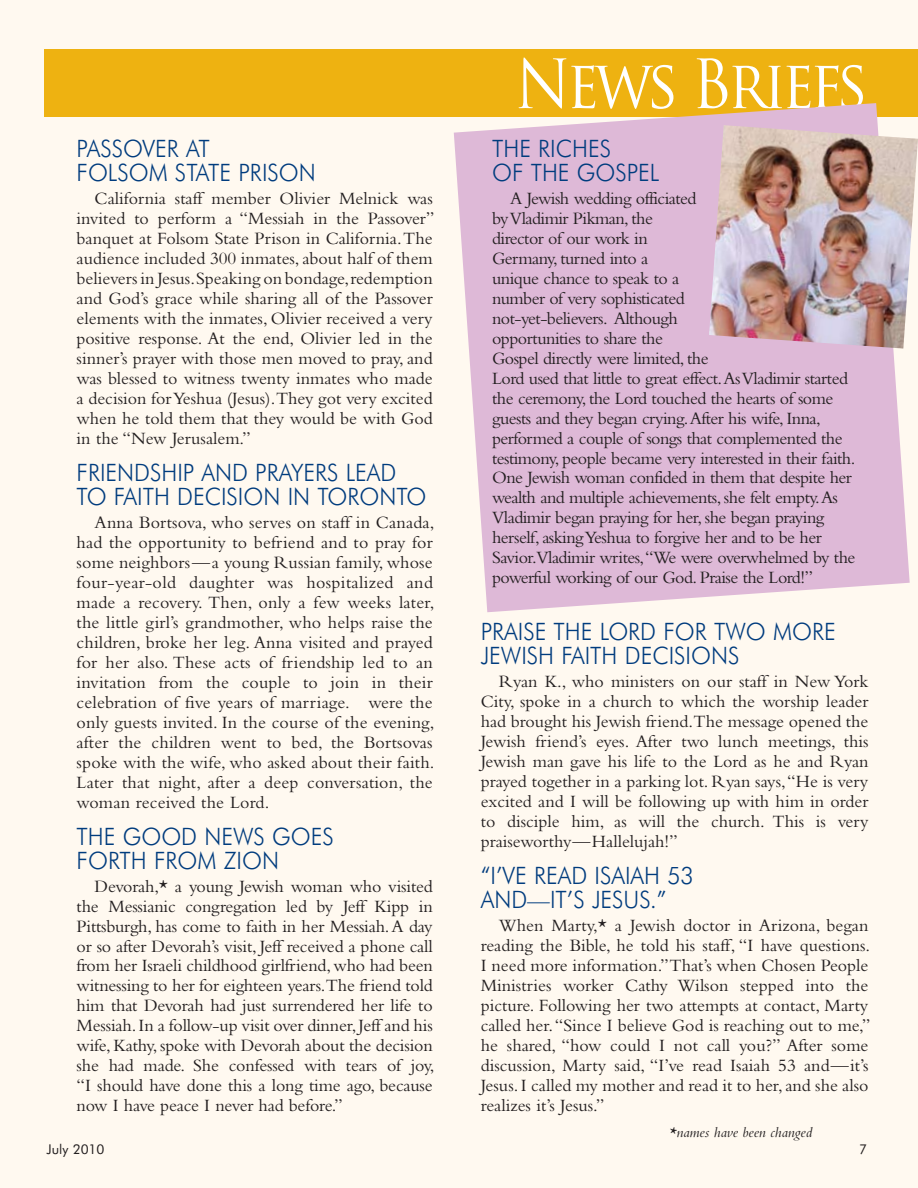
<style>
.page{position:relative;width:918px;height:1188px;background:#fff9f0}
.page>*{position:absolute;margin:0;border:0;box-sizing:border-box;transform-origin:0 0}
.t1{font:66px "Trajan Pro";letter-spacing:-.075em;color:#fff;scale:.9 1}
.t2{font:300 24px/24px "Futura BT";color:#003c7e;scale:.95 1}
.t3{font:18px/20px "Bembo";letter-spacing:-.03em;color:#231f20;text-align:justify}
.t4{font:italic 15px "Bembo";color:#231f20}
.t5{font:13.5px "Futura BT";color:#231f20}
</style>
<div class="page">
<div style="left:44px;top:50px;width:874px;height:67px;background:#eeb211"></div>
<svg style="left:454px;top:103px;width:456px;height:509px;background:#e1bed4"></svg>
<img style="left:709px;top:125px;width:209px;height:224px">
<h2 class="t2" style="left:77px;top:137px;width:129px">PASS OVER AT<br>FOLSOM STATE</h2>
<h2 class="t2" style="left:239px;top:161px;width:77px">PRISON</h2>
<p class="t3" style="left:77px;top:188px;width:359px;text-indent:18px">California staff member Olivier Melnick was invited to perform a “Messiah in the Passover” banquet at Folsom State Prison in California. The audience included 300 inmates, about half of them believers in Jesus.Speaking on bondage,redemption and God’s grace while sharing all of the Passover elements with the inmates, Olivier received a very positive response. At the end, Olivier led in the sinner’s prayer with those men moved to pray, and was blessed to witness twenty inmates who made a decision for Yeshua (Jesus).They got very excited when he told them that they would be with God in the “New Jerusalem.”</p>
<h2 class="t2" style="left:77px;top:461px;width:46px">FRIENDSH</h2>
<h2 class="t2" style="left:177px;top:461px;width:43px">IP AND</h2>
<h2 class="t2" style="left:255px;top:461px;width:63px">PRAYERS</h2>
<h2 class="t2" style="left:346px;top:461px;width:14px">LEAD</h2>
<h2 class="t2" style="left:77px;top:485px;width:122px">TO FAITH DEC</h2>
<h2 class="t2" style="left:221px;top:485px;width:218px">ISION IN TORONTO</h2>
<p class="t3" style="left:77px;top:512px;width:360px;text-indent:18px">Anna Bortsova, who serves on staff in Canada, had the opportunity to befriend and to pray for some neighbors—a young Russian family, whose four-year-old daughter was hospitalized and made a recovery. Then, only a few weeks later, the little girl’s grandmother, who helps raise the children, broke her leg. Anna visited and prayed for her also. These acts of friendship led to an invitation from the couple to join in their celebration of five years of marriage. were the only guests invited. In the course of the evening, after the children went to bed, the Bortsovas spoke with the wife, who asked about their faith.<br>Later that night, after a deep conversation, the woman received the Lord.</p>
<h2 class="t2" style="left:77px;top:825px;width:258px">THE GOOD NEWS GOES<br>FORTH</h2>
<h2 class="t2" style="left:154px;top:848px;width:128px">FROM ZION</h2>
<p class="t3" style="left:77px;top:876px;width:359px;text-indent:18px">Devorah,* a young Jewish woman who visited the Messianic congregation led by Jeff Kipp in Pittsburgh, has come to faith in her Messiah. A day or so after Devorah’s visit, Jeff received a phone call from her Israeli childhood girlfriend, who had been witnessing to her for eighteen years.The friend told him that Devorah had just surrendered her life to Messiah. In a follow-up visit over dinner, Jeff and his wife, Kathy, spoke with Devorah about the decision she had made. She confessed with tears of joy, “I should have done this a long time ago, because now I have peace I never had before.”</p>
<h1 class="t1" style="left:515px;top:42px;width:395px">News Briefs</h1>
<h2 class="t2" style="left:492px;top:137px;width:82px">THE RICHES<br>OF THE</h2>
<h2 class="t2" style="left:577px;top:161px;width:53px">GOSPEL</h2>
<p class="t3" style="left:492px;top:188px;width:365px;text-align:left;text-indent:18px">A Jewish wedding officiated<br>by Vladimir Pikman, the<br>director of our work in<br>Germany, turned into a<br>unique chance to speak to a<br>number of very sophisticated<br>not-yet-believers. Although<br>opportunities to share the<br>Gospel directly were limited, the<br>Lord used that little to great effect. As Vladimir started the ceremony, the Lord touched the hearts of some guests and they began crying. After his wife, Inna, performed a couple of songs that complemented the testimony, people became very interested in their faith.<br>One Jewish woman confided in them that despite her wealth and multiple achievements, she felt empty. As Vladimir began praying for her, she began praying herself, asking Yeshua to forgive her and to be her Savior.Vladimir writes,“We were overwhelmed by the powerful working of our God. Praise the Lord!”</p>
<h2 class="t2" style="left:481px;top:619px;width:361px;text-indent:119px">LORD FOR TWO MORE<br>JEWISH FAITH DECISIONS</h2>
<p class="t3" style="left:481px;top:671px;width:389px;text-indent:18px">Ryan K., who ministers on our staff in New York City, spoke in a church to which the worship leader had brought his Jewish friend.The message opened the Jewish friend’s eyes. After two lunch meetings, this Jewish man gave his life to the Lord as he and Ryan prayed together in a parking lot. Ryan says, “He is very excited and I will be following up with him in order to disciple him, as will the church. This is very praiseworthy—Hallelujah!”</p>
<h2 class="t2" style="left:481px;top:864px;width:84px">“I ’VE READ</h2>
<h2 class="t2" style="left:595px;top:864px;width:106px">ISAIAH 53</h2>
<h2 class="t2" style="left:481px;top:888px;width:17px">AND</h2>
<h2 class="t2" style="left:527px;top:888px;width:91px">—IT’S JESUS</h2>
<h2 class="t2" style="left:650px;top:888px;width:19px">.”</h2>
<p class="t3" style="left:481px;top:915px;width:391px;text-indent:18px">When Marty,* a Jewish doctor in Arizona, began reading the Bible, he told his staff, “I have questions.<br>I need more information.” That’s when Chosen People Ministries worker Cathy Wilson stepped into the picture. Following her two attempts at contact, Marty called her. “Since I believe God is reaching out to me,” he shared, “how could I not call you?” After some discussion, Marty said, “I’ve read Isaiah 53 and—it’s Jesus. I called my mother and read it to her, and she also realizes it’s Jesus.”</p>
<h2 class="t2" style="left:481px;top:619px;width:91px">PRAISE THE</h2>
<p class="t4" style="left:669px;top:1123px;width:145px">*names have been changed</p>
<p class="t5" style="left:47px;top:1141px;width:60px">July 2010</p>
<p class="t5" style="left:859px;top:1141px;width:9px">7</p>
</div>
